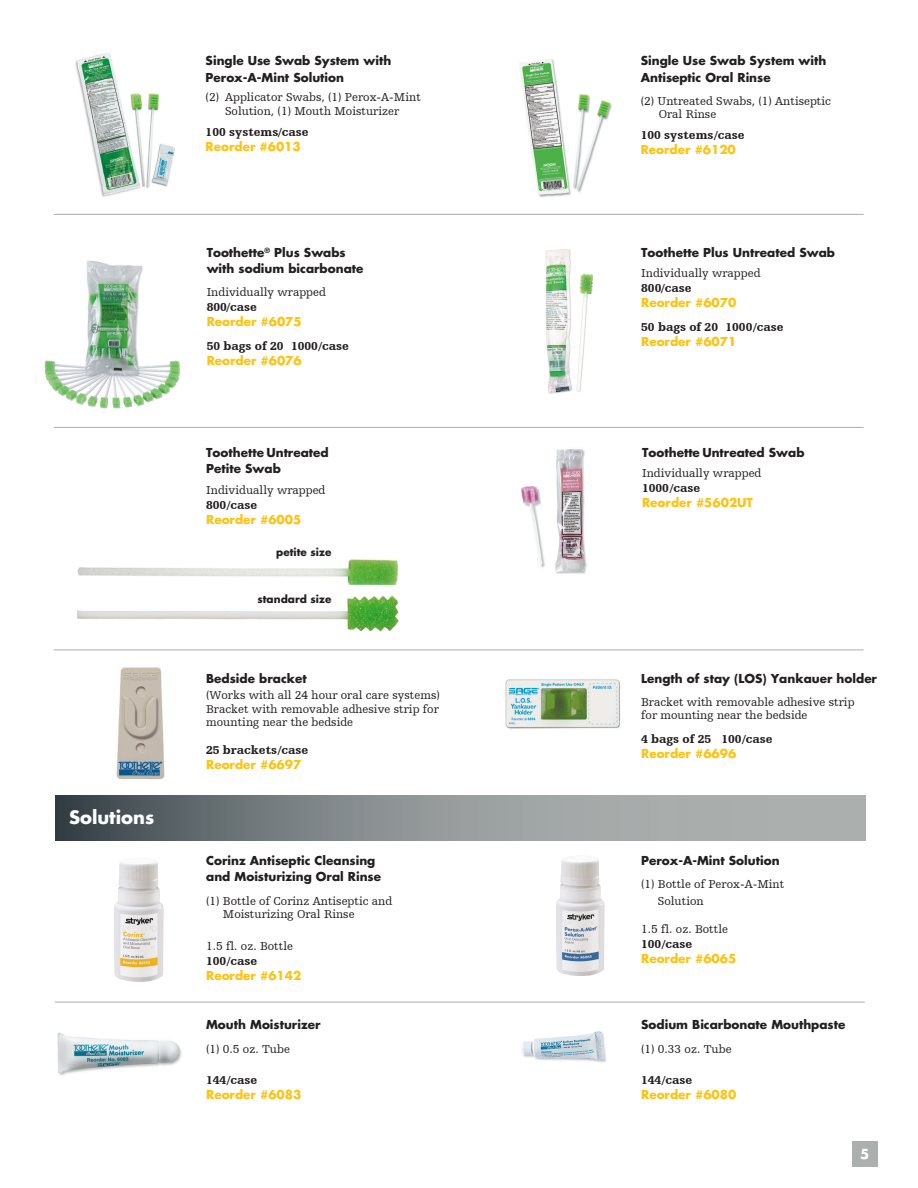
<style>
.page{position:relative;width:918px;height:1188px;background:#fff}
.page>*{position:absolute;margin:0;border:0;box-sizing:border-box;transform-origin:0 0}
.t1{font:700 18px "Futura Std";color:#fff}
.t2{font:700 13.5px "Futura For Stryker";color:#fff}
.product_header{font:700 12px/16.5px "Futura Std";color:#231f20}
.product_header-2{font:12px/13.5px "Humanist Slabserif 712 BT";color:#231f20}
.NEW1{font:12px/16.5px "Humanist Slabserif 712 BT";color:#231f20}
.product_header-3{font:900 12px/15px "Humanist Slabserif 712 BT";color:#231f20}
.product_header-4{font:700 12px/15px "Futura Std";color:#fec210}
.product_list{font:12px/13.5px "Humanist Slabserif 712 BT";color:#231f20;text-align:center}
.NEW1-2{font:700 12px "Futura Std";color:#231f20}
.product_list-2{font:900 12px "Humanist Slabserif 712 BT";color:#231f20}
.product_header-5{font:700 10.5px "Futura Std";color:#231f20}
.product_header-6{font:700 10.5px "Futura For Stryker";color:#231f20}
.s1{font-family:"Futura Std";font-weight:700;color:#fec210}
.s2{font-weight:900}
.s3{font-family:"Futura Std";font-weight:700}
.s4{font-family:"Humanist Slabserif 712 BT";font-weight:900;color:#231f20}
</style>
<div class="page">
<img style="left:44px;top:260px;width:136px;height:149px">
<img style="left:77px;top:559px;width:322px;height:73px">
<img style="left:521px;top:449px;width:66px;height:125px">
<img style="left:116px;top:667px;width:49px;height:113px">
<img style="left:505px;top:679px;width:116px;height:50px">
<hr style="left:54px;top:214px;width:810px;height:1px;background:#abafae">
<hr style="left:54px;top:427px;width:810px;height:1px;background:#abafae">
<hr style="left:54px;top:650px;width:810px;height:1px;background:#abafae">
<img style="left:545px;top:249px;width:48px;height:145px">
<img style="left:75px;top:53px;width:100px;height:144px">
<img style="left:520px;top:58px;width:92px;height:139px">
<svg style="left:55px;top:796px;width:810px;height:44px;background:#898f90"></svg>
<img style="left:57px;top:1032px;width:125px;height:44px">
<img style="left:521px;top:1031px;width:85px;height:32px">
<hr style="left:55px;top:1002px;width:810px;height:1px;background:#abafae">
<div style="left:852px;top:1142px;width:26px;height:25px;background:#abafae"></div>
<img style="left:556px;top:855px;width:49px;height:121px">
<img style="left:114px;top:861px;width:50px;height:121px">
<p class="t1" style="left:69px;top:805px;width:87px">Solutions</p>
<p class="product_header" style="left:206px;top:52px;width:187px">Single Use Swab System with<br>Perox-A-Mint Solution</p>
<p class="product_list" style="left:206px;top:90px;width:217px">(2) Applicator Swabs, (1) Perox-A-Mint<br>Solution, (1) Mouth Moisturizer</p>
<p class="product_list-2" style="left:206px;top:124px;width:104px">100 systems/case</p>
<p class="product_header-4" style="left:206px;top:138px;width:97px">Reorder #6013</p>
<p class="product_header" style="left:207px;top:244px;width:158px">Toothette<sup>®</sup> Plus Swabs with sodium bicarbonate</p>
<p class="product_header-2" style="left:207px;top:286px;width:121px">Individually wrapped</p>
<p class="product_header-3" style="left:207px;top:300px;width:52px">800/case</p>
<p class="product_header-4" style="left:207px;top:314px;width:97px">Reorder #6075</p>
<p class="product_header-3" style="left:207px;top:339px;width:144px">50 bags of 20 1000/case<br><span class="s1">Reorder #6076</span></p>
<p class="product_header" style="left:206px;top:444px;width:124px">Toothette Untreated<br>Petite Swab</p>
<p class="product_header-2" style="left:206px;top:482px;width:121px;line-height:15px">Individually wrapped<br><span class="s2">800/case</span></p>
<p class="product_header-4" style="left:206px;top:511px;width:97px">Reorder #6005</p>
<p class="product_header-6" style="left:276px;top:546px;width:57px">petite size</p>
<p class="product_header-5" style="left:257px;top:592px;width:75px">standard size</p>
<p class="NEW1" style="left:206px;top:670px;width:235px"><span class="s3">Bedside bracket<br></span>(Works with all 24 hour oral care systems)</p>
<p class="NEW1" style="left:206px;top:702px;width:234px;line-height:13.5px">Bracket with removable adhesive strip for mounting near the bedside</p>
<p class="product_header-3" style="left:206px;top:742px;width:104px">25 brackets/case</p>
<p class="product_header-4" style="left:206px;top:757px;width:97px">Reorder #6697</p>
<p class="product_header" style="left:206px;top:852px;width:176px">Corinz Antiseptic Cleansing and Moisturizing Oral Rinse</p>
<p class="product_header-2" style="left:223px;top:894px;width:171px;text-indent:-17px">(1) Bottle of Corinz Antiseptic and<br>Moisturizing Oral Rinse</p>
<p class="product_header-2" style="left:206px;top:940px;width:88px">1.5 fl. oz. Bottle</p>
<p class="product_header-3" style="left:206px;top:954px;width:53px">100/case</p>
<p class="product_header-4" style="left:206px;top:968px;width:97px">Reorder #6142</p>
<p class="product_header" style="left:206px;top:1017px;width:116px">Mouth Moisturizer</p>
<p class="product_header-2" style="left:206px;top:1042px;width:85px">(1) 0.5 oz. Tube</p>
<p class="product_header-3" style="left:206px;top:1072px;width:53px">144/case</p>
<p class="product_header-4" style="left:206px;top:1087px;width:97px">Reorder #6083</p>
<p class="product_header" style="left:641px;top:52px;width:187px">Single Use Swab System with<br>Antiseptic Oral Rinse</p>
<p class="product_header-2" style="left:659px;top:94px;width:174px;text-indent:-18px">(2) Untreated Swabs, (1) Antiseptic<br>Oral Rinse</p>
<p class="product_header-3" style="left:641px;top:127px;width:105px">100 systems/case</p>
<p class="product_header-4" style="left:641px;top:142px;width:97px">Reorder #6120</p>
<p class="product_header" style="left:641px;top:244px;width:195px">Toothette Plus Untreated Swab</p>
<p class="product_header-2" style="left:641px;top:266px;width:121px">Individually wrapped</p>
<p class="product_header-3" style="left:641px;top:280px;width:52px">800/case</p>
<p class="product_header-4" style="left:641px;top:295px;width:97px">Reorder #6070</p>
<p class="product_header-3" style="left:641px;top:319px;width:144px">50 bags of 20 1000/case<br><span class="s1">Reorder #6071</span></p>
<p class="product_header" style="left:642px;top:444px;width:164px">Toothette Untreated Swab</p>
<p class="product_header-2" style="left:642px;top:466px;width:121px">Individually wrapped</p>
<p class="product_header-4" style="left:642px;top:480px;width:112px"><span class="s4">1000/case<br></span>Reorder #5602UT</p>
<p class="NEW1-2" style="left:641px;top:670px;width:237px">Length of stay (LOS) Yankauer holder</p>
<p class="NEW1" style="left:641px;top:693px;width:215px">Bracket with removable adhesive strip</p>
<p class="NEW1" style="left:641px;top:707px;width:168px">for mounting near the bedside</p>
<p class="product_header-3" style="left:641px;top:732px;width:133px">4 bags of 25 100/case</p>
<p class="product_header-4" style="left:641px;top:746px;width:97px">Reorder #6696</p>
<p class="product_header" style="left:641px;top:852px;width:140px">Perox-A-Mint Solution</p>
<p class="product_header-2" style="left:658px;top:876px;width:128px;line-height:16.5px;text-indent:-17px">(1) Bottle of Perox-A-Mint<br>Solution</p>
<p class="product_header-2" style="left:641px;top:922px;width:88px">1.5 fl. oz. Bottle</p>
<p class="product_header-3" style="left:641px;top:936px;width:53px">100/case</p>
<p class="product_header-4" style="left:641px;top:951px;width:97px">Reorder #6065</p>
<p class="product_header" style="left:641px;top:1017px;width:206px">Sodium Bicarbonate Mouthpaste</p>
<p class="product_header-2" style="left:641px;top:1042px;width:92px">(1) 0.33 oz. Tube</p>
<p class="product_header-3" style="left:641px;top:1072px;width:53px">144/case</p>
<p class="product_header-4" style="left:641px;top:1087px;width:97px">Reorder #6080</p>
<p class="t2" style="left:860px;top:1145px;width:11px">5</p>
</div>
